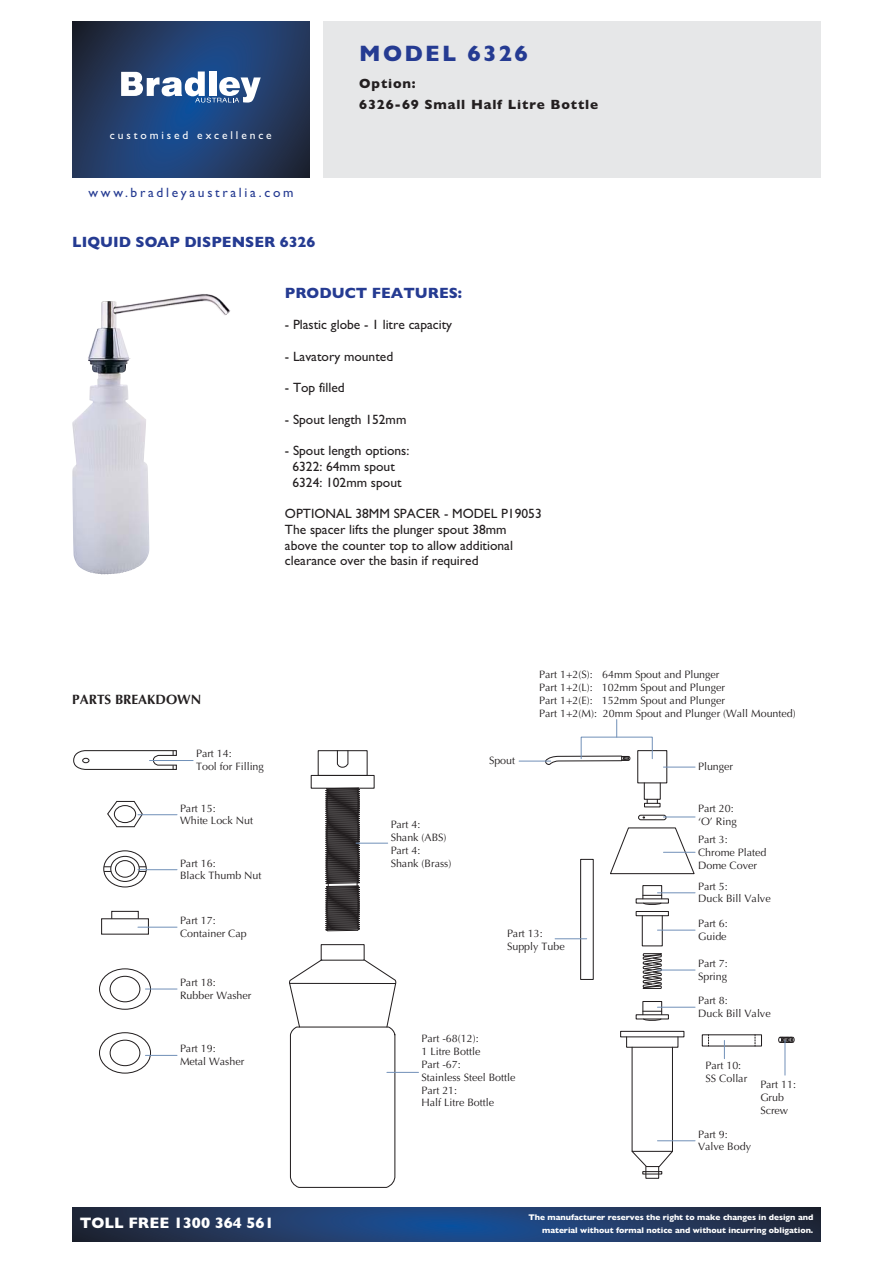
<style>
.page{position:relative;width:893px;height:1263px;background:#fff}
.page>*{position:absolute;margin:0;border:0;box-sizing:border-box;transform-origin:0 0}
.t1{font:700 22.5px "Gill Sans";letter-spacing:.1em;color:#253b92}
.t2{font:700 15.3px "Gill Sans";color:#fff}
.t3{font:700 15px "Gill Sans";color:#253b92}
.t4{font:13.5px/15.8px "Gill Sans";color:#231f20;text-align:center}
.t5{font:700 13.5px/21px "Gill Sans";letter-spacing:.06em;color:#231f20}
.t6{font:13.5px "Gill Sans";letter-spacing:.2em;color:#253b92}
.t7{font:700 13.5px "Optima";color:#231f20}
.t8{font:11.55px "Gill Sans";letter-spacing:.25em;color:#fff}
.t9{font:10.65px/12.9px "Optima";color:#231f20}
.t10{font:700 8.25px "Gill Sans";color:#fff}
</style>
<div class="page">
<svg style="left:74px;top:750px;width:103px;height:20px"></svg>
<svg style="left:107px;top:800px;width:37px;height:28px"></svg>
<div style="left:103px;top:850px;width:44px;height:37px;border:1px solid #231f20;border-radius:50%"></div>
<div style="left:110px;top:856px;width:30px;height:26px;border:1px solid #231f20;border-radius:50%"></div>
<div style="left:115px;top:860px;width:20px;height:18px;border:1px solid #231f20;border-radius:50%"></div>
<svg style="left:104px;top:866px;width:7px;height:6px"></svg>
<svg style="left:139px;top:866px;width:7px;height:6px"></svg>
<div style="left:111px;top:911px;width:28px;height:8px;border:1px solid #231f20"></div>
<div style="left:99px;top:968px;width:52px;height:42px;border:1px solid #231f20;border-radius:50%"></div>
<div style="left:110px;top:976px;width:30px;height:26px;border:1px solid #231f20;border-radius:50%"></div>
<div style="left:99px;top:1032px;width:52px;height:41px;border:1px solid #231f20;border-radius:50%"></div>
<div style="left:110px;top:1040px;width:30px;height:26px;border:1px solid #231f20;border-radius:50%"></div>
<div style="left:321px;top:944px;width:44px;height:17px;border:1px solid #231f20"></div>
<svg style="left:289px;top:958px;width:108px;height:230px"></svg>
<svg style="left:325px;top:789px;width:35px;height:142px;background:#3d393a"></svg>
<div style="left:311px;top:775px;width:64px;height:14px;border:1px solid #231f20"></div>
<div style="left:318px;top:750px;width:50px;height:26px;border:1px solid #231f20"></div>
<svg style="left:336px;top:750px;width:13px;height:18px"></svg>
<hr style="left:149px;top:760px;width:44px;height:1px;background:#7190b8">
<hr style="left:138px;top:814px;width:39px;height:1px;background:#7190b8">
<hr style="left:138px;top:869px;width:39px;height:1px;background:#7190b8">
<hr style="left:138px;top:927px;width:39px;height:1px;background:#7190b8">
<hr style="left:145px;top:989px;width:32px;height:1px;background:#7190b8">
<hr style="left:145px;top:1055px;width:32px;height:1px;background:#7190b8">
<hr style="left:356px;top:843px;width:32px;height:1px;background:#7190b8">
<hr style="left:387px;top:1072px;width:31px;height:1px;background:#7190b8">
<svg style="left:778px;top:1036px;width:17px;height:8px"></svg>
<svg style="left:544px;top:755px;width:86px;height:10px"></svg>
<div style="left:637px;top:750px;width:30px;height:33px;border:1px solid #231f20"></div>
<div style="left:644px;top:782px;width:17px;height:18px;border:1px solid #231f20"></div>
<div style="left:644px;top:803px;width:17px;height:4px;border:1px solid #231f20"></div>
<div style="left:638px;top:815px;width:28px;height:5px;border:1px solid #231f20;border-radius:2px"></div>
<svg style="left:610px;top:827px;width:86px;height:48px"></svg>
<div style="left:580px;top:859px;width:14px;height:121px;border:1px solid #231f20"></div>
<div style="left:642px;top:885px;width:20px;height:14px;border:1px solid #231f20"></div>
<svg style="left:643px;top:895px;width:19px;height:1px"></svg>
<svg style="left:642px;top:902px;width:20px;height:3px"></svg>
<div style="left:636px;top:1014px;width:33px;height:5px;border:1px solid #231f20"></div>
<div style="left:642px;top:1001px;width:20px;height:14px;border:1px solid #231f20"></div>
<svg style="left:642px;top:1011px;width:20px;height:10px"></svg>
<div style="left:636px;top:911px;width:33px;height:5px;border:1px solid #231f20"></div>
<div style="left:642px;top:915px;width:21px;height:31px;border:1px solid #231f20"></div>
<div style="left:620px;top:1031px;width:64px;height:6px;border:1px solid #231f20"></div>
<div style="left:632px;top:1047px;width:41px;height:105px;border:1px solid #231f20"></div>
<svg style="left:631px;top:1150px;width:42px;height:17px"></svg>
<div style="left:645px;top:1166px;width:14px;height:13px;border:1px solid #231f20"></div>
<div style="left:642px;top:1171px;width:20px;height:3px;border:1px solid #231f20"></div>
<svg style="left:642px;top:953px;width:21px;height:36px"></svg>
<hr style="left:663px;top:767px;width:32px;height:1px;background:#7190b8">
<hr style="left:663px;top:817px;width:32px;height:1px;background:#7190b8">
<hr style="left:663px;top:852px;width:32px;height:1px;background:#7190b8">
<hr style="left:657px;top:892px;width:38px;height:1px;background:#7190b8">
<hr style="left:657px;top:1007px;width:38px;height:1px;background:#7190b8">
<hr style="left:657px;top:1140px;width:38px;height:1px;background:#7190b8">
<hr style="left:657px;top:930px;width:38px;height:1px;background:#7190b8">
<hr style="left:657px;top:970px;width:38px;height:1px;background:#7190b8">
<hr style="left:519px;top:761px;width:32px;height:1px;background:#7190b8">
<hr style="left:555px;top:938px;width:32px;height:1px;background:#7190b8">
<svg style="left:724px;top:1040px;width:1px;height:19px"></svg>
<hr style="left:785px;top:1040px;width:1px;height:35px;background:#7190b8">
<div style="left:581px;top:737px;width:71px;height:22px;border:1px solid #7190b8"></div>
<svg style="left:616px;top:719px;width:1px;height:18px"></svg>
<img style="left:72px;top:294px;width:158px;height:280px">
<div style="left:323px;top:21px;width:498px;height:157px;background:#e6e7e8"></div>
<svg style="left:72px;top:1208px;width:749px;height:34px;background:#203a64"></svg>
<svg style="left:72px;top:21px;width:238px;height:157px;background:#213c67"></svg>
<svg style="left:121px;top:71px;width:140px;height:32px"></svg>
<p class="t8" style="left:110px;top:131px;width:163px">customised excellence</p>
<p class="t6" style="left:89px;top:188px;width:206px">www.bradleyaustralia.com</p>
<p class="t1" style="left:359px;top:46px;width:170px">MODEL 6326</p>
<p class="t5" style="left:359px;top:74px;width:240px">Option:<br>6326-69 Small Half Litre Bottle</p>
<p class="t3" style="left:72px;top:236px;width:245px">LIQUID SOAP DISPENSER 6326</p>
<p class="t3" style="left:285px;top:287px;width:179px">PRODUCT FEATURES:</p>
<p class="t4" style="left:285px;top:318px;width:169px">- Plastic globe - 1 litre capacity</p>
<p class="t4" style="left:285px;top:350px;width:110px">- Lavatory mounted</p>
<p class="t4" style="left:285px;top:381px;width:61px">- Top filled</p>
<p class="t4" style="left:285px;top:413px;width:123px">- Spout length 152mm</p>
<p class="t4" style="left:285px;top:444px;width:126px">- Spout length options:<br>6322: 64mm spout<br>6324: 102mm spout</p>
<p class="t4" style="left:285px;top:507px;width:258px;text-align:left">OPTIONAL 38MM SPACER - MODEL P19053<br>The spacer lifts the plunger spout 38mm above the counter top to allow additional clearance over the basin if required</p>
<p class="t7" style="left:72px;top:693px;width:131px">PARTS BREAKDOWN</p>
<p class="t9" style="left:196px;top:748px;width:69px">Part 14:<br>Tool for Filling</p>
<p class="t9" style="left:180px;top:802px;width:75px">Part 15:<br>White Lock Nut</p>
<p class="t9" style="left:180px;top:857px;width:83px">Part 16:<br>Black Thumb Nut</p>
<p class="t9" style="left:180px;top:915px;width:68px">Part 17:<br>Container Cap</p>
<p class="t9" style="left:180px;top:977px;width:73px">Part 18:<br>Rubber Washer</p>
<p class="t9" style="left:180px;top:1043px;width:66px">Part 19:<br>Metal Washer</p>
<p class="t2" style="left:80px;top:1217px;width:195px">TOLL FREE 1300 364 561</p>
<p class="t9" style="left:391px;top:819px;width:62px">Part 4:<br>Shank (ABS)<br>Part 4:<br>Shank (Brass)</p>
<p class="t9" style="left:489px;top:755px;width:28px">Spout</p>
<p class="t9" style="left:539px;top:669px;width:258px">Part 1+2(S): 64mm Spout and Plunger<br>Part 1+2(L): 102mm Spout and Plunger<br>Part 1+2(E): 152mm Spout and Plunger<br>Part 1+2(M): 20mm Spout and Plunger (Wall Mounted)</p>
<p class="t9" style="left:698px;top:761px;width:37px">Plunger</p>
<p class="t9" style="left:698px;top:803px;width:40px">Part 20: ‘O’ Ring</p>
<p class="t9" style="left:698px;top:834px;width:70px">Part 3:<br>Chrome Plated<br>Dome Cover</p>
<p class="t9" style="left:698px;top:880px;width:74px">Part 5:<br>Duck Bill Valve</p>
<p class="t9" style="left:507px;top:928px;width:59px">Part 13:<br>Supply Tube</p>
<p class="t9" style="left:698px;top:918px;width:31px">Part 6:<br>Guide</p>
<p class="t9" style="left:698px;top:958px;width:31px">Part 7:<br>Spring</p>
<p class="t9" style="left:698px;top:995px;width:74px">Part 8:<br>Duck Bill Valve</p>
<p class="t9" style="left:421px;top:1033px;width:96px">Part -68(12):<br>1 Litre Bottle<br>Part -67:<br>Stainless Steel Bottle<br>Part 21:<br>Half Litre Bottle</p>
<p class="t9" style="left:706px;top:1060px;width:43px">Part 10:<br>SS Collar</p>
<p class="t9" style="left:698px;top:1128px;width:54px">Part 9:<br>Valve Body</p>
<p class="t9" style="left:760px;top:1079px;width:37px">Part 11:<br>Grub<br>Screw</p>
<p class="t10" style="left:529px;top:1214px;width:286px">The manufacturer reserves the right to make changes in design and</p>
<p class="t10" style="left:542px;top:1227px;width:273px">material without formal notice and without incurring obligation.</p>
</div>
